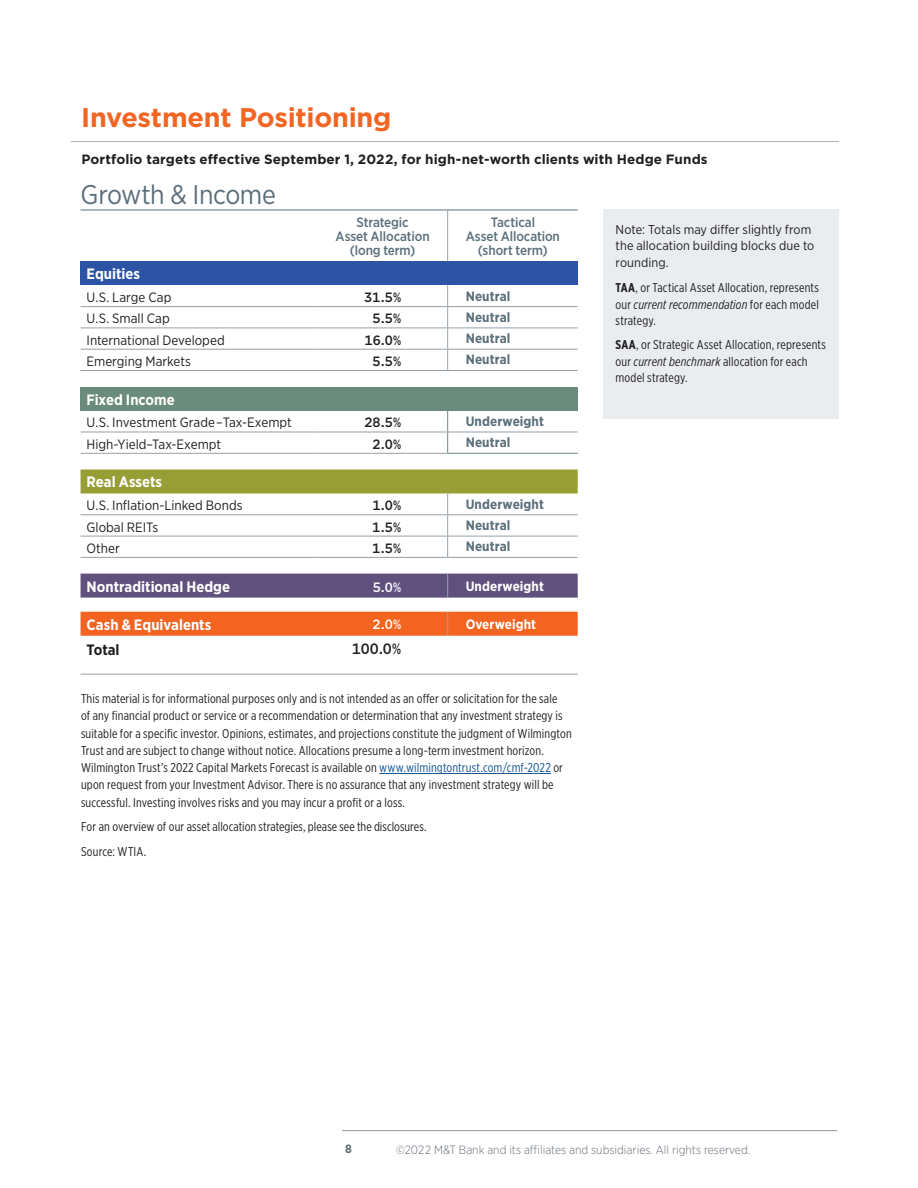
<style>
.page{position:relative;width:918px;height:1188px;background:#fff}
.page>*{position:absolute;margin:0;border:0;box-sizing:border-box;transform-origin:0 0}
.footnotes{font:700 27px "Gotham";letter-spacing:-.01em;color:#f26522}
.footnotes-2{font:27px "Gotham Narrow";letter-spacing:-.015em;color:#5b6f7b}
.footnotes-3{font:700 15px "Gotham Narrow";color:#fff}
.footnotes-4{font:500 15px "Gotham";color:#231f20}
.footnotes-5{font:700 15px "Gotham Narrow";letter-spacing:-.005em;color:#231f20}
.footnotes-6{font:13.5px "Gotham Narrow";color:#231f20}
.footnotes-7{font:700 13.5px "Gotham";letter-spacing:.005em;color:#231f20}
.footnotes-8{font:700 13.5px "Gotham Narrow";letter-spacing:.005em;color:#5b6f7b}
.footnotes-9{font:500 13.5px/14.2px "Gotham Narrow";letter-spacing:-.01em;color:#5b6f7b;text-align:center}
.footnotes-10{font:500 13.5px "Gotham";color:#231f20}
.footnotes-11{font:700 13.5px "Gotham Narrow";letter-spacing:.005em;color:#fff}
.footnotes-12{font:500 13.5px "Gotham";color:#fff}
.footnotes-13{font:12.75px/17.2px "Gotham X Narrow";letter-spacing:.01em;color:#231f20}
.footnotes-14{font:12.75px/16.5px "Gotham Narrow";letter-spacing:.005em;color:#231f20}
.t1{font:300 12px "Gotham Narrow";color:#667079}
.t2{font:700 12px "Gotham Narrow";color:#5f6f76}
.s1{font-weight:700}
.s2{font-style:italic}
.s3{color:#145491}
</style>
<div class="page">
<hr style="left:342px;top:1130px;width:495px;height:1px;background:#939598">
<hr style="left:71px;top:141px;width:768px;height:1px;background:#b2b3b7">
<div style="left:603px;top:209px;width:236px;height:209px;background:#eaedef"></div>
<div style="left:81px;top:261px;width:497px;height:24px;background:#2d53a4"></div>
<svg style="left:81px;top:285px;width:497px;height:327px"></svg>
<div style="left:81px;top:387px;width:497px;height:24px;background:#6b8b7c"></div>
<hr style="left:81px;top:674px;width:237px;height:1px;background:#94a0a9">
<hr style="left:318px;top:674px;width:130px;height:1px;background:#94a0a9">
<hr style="left:448px;top:674px;width:130px;height:1px;background:#94a0a9">
<hr style="left:81px;top:557px;width:237px;height:1px;background:#94a0a9">
<hr style="left:447px;top:210px;width:1px;height:51px;background:#94a0a9">
<hr style="left:81px;top:306px;width:237px;height:1px;background:#94a0a9">
<hr style="left:448px;top:306px;width:130px;height:1px;background:#94a0a9">
<hr style="left:81px;top:328px;width:237px;height:1px;background:#94a0a9">
<hr style="left:448px;top:328px;width:130px;height:1px;background:#94a0a9">
<hr style="left:81px;top:349px;width:237px;height:1px;background:#94a0a9">
<hr style="left:448px;top:349px;width:130px;height:1px;background:#94a0a9">
<hr style="left:81px;top:370px;width:237px;height:1px;background:#94a0a9">
<hr style="left:448px;top:370px;width:130px;height:1px;background:#94a0a9">
<hr style="left:81px;top:432px;width:237px;height:1px;background:#94a0a9">
<hr style="left:448px;top:432px;width:130px;height:1px;background:#94a0a9">
<hr style="left:81px;top:453px;width:237px;height:1px;background:#94a0a9">
<hr style="left:447px;top:453px;width:131px;height:1px;background:#6b8b7c">
<hr style="left:448px;top:557px;width:130px;height:1px;background:#94a0a9">
<hr style="left:81px;top:210px;width:237px;height:1px;background:#5b6f7b">
<hr style="left:318px;top:210px;width:130px;height:1px;background:#5b6f7b">
<hr style="left:448px;top:210px;width:130px;height:1px;background:#5b6f7b">
<hr style="left:318px;top:306px;width:130px;height:1px;background:#94a0a9">
<hr style="left:318px;top:328px;width:130px;height:1px;background:#94a0a9">
<hr style="left:318px;top:349px;width:130px;height:1px;background:#94a0a9">
<svg style="left:447px;top:285px;width:1px;height:85px"></svg>
<hr style="left:318px;top:370px;width:130px;height:1px;background:#94a0a9">
<svg style="left:447px;top:411px;width:1px;height:42px"></svg>
<hr style="left:318px;top:432px;width:130px;height:1px;background:#94a0a9">
<hr style="left:318px;top:453px;width:129px;height:1px;background:#94a0a9">
<svg style="left:81px;top:469px;width:497px;height:88px"></svg>
<hr style="left:318px;top:557px;width:130px;height:1px;background:#94a0a9">
<div style="left:81px;top:574px;width:497px;height:24px;background:#60507d"></div>
<div style="left:81px;top:612px;width:497px;height:24px;background:#f36421"></div>
<hr style="left:379px;top:773px;width:172px;height:1px;background:#145491">
<p class="footnotes" style="left:81px;top:99px;width:312px">Investment Positioning</p>
<p class="footnotes-7" style="left:81px;top:151px;width:628px">Portfolio targets effective September 1, 2022, for high-net-worth clients with Hedge Funds</p>
<p class="footnotes-2" style="left:81px;top:178px;width:197px">Growth &amp; Income</p>
<p class="footnotes-9" style="left:336px;top:215px;width:96px">Strategic<br>Asset Allocation (long term)</p>
<p class="footnotes-9" style="left:466px;top:215px;width:96px">Tactical<br>Asset Allocation (short term)</p>
<p class="footnotes-3" style="left:87px;top:264px;width:55px">Equities</p>
<p class="footnotes-6" style="left:87px;top:289px;width:86px">U.S. Large Cap</p>
<p class="footnotes-10" style="left:364px;top:288px;width:38px">31.5%</p>
<p class="footnotes-8" style="left:466px;top:287px;width:46px">Neutral</p>
<p class="footnotes-6" style="left:87px;top:310px;width:85px">U.S. Small Cap</p>
<p class="footnotes-10" style="left:373px;top:310px;width:30px">5.5%</p>
<p class="footnotes-8" style="left:466px;top:308px;width:46px">Neutral</p>
<p class="footnotes-6" style="left:87px;top:332px;width:140px">International Developed</p>
<p class="footnotes-10" style="left:365px;top:331px;width:38px">16.0%</p>
<p class="footnotes-8" style="left:466px;top:330px;width:46px">Neutral</p>
<p class="footnotes-6" style="left:87px;top:353px;width:106px">Emerging Markets</p>
<p class="footnotes-10" style="left:373px;top:352px;width:30px">5.5%</p>
<p class="footnotes-8" style="left:466px;top:351px;width:46px">Neutral</p>
<p class="footnotes-3" style="left:87px;top:390px;width:90px">Fixed Income</p>
<p class="footnotes-6" style="left:87px;top:414px;width:207px">U.S. Investment Grade–Tax-Exempt</p>
<p class="footnotes-10" style="left:364px;top:414px;width:38px">28.5%</p>
<p class="footnotes-8" style="left:466px;top:413px;width:80px">Underweight</p>
<p class="footnotes-6" style="left:87px;top:436px;width:136px">High-Yield–Tax-Exempt</p>
<p class="footnotes-10" style="left:373px;top:435px;width:30px">2.0%</p>
<p class="footnotes-8" style="left:466px;top:434px;width:46px">Neutral</p>
<p class="footnotes-3" style="left:87px;top:473px;width:77px">Real Assets</p>
<p class="footnotes-6" style="left:87px;top:497px;width:158px">U.S. Inflation-Linked Bonds</p>
<p class="footnotes-10" style="left:372px;top:497px;width:30px">1.0%</p>
<p class="footnotes-8" style="left:466px;top:495px;width:80px">Underweight</p>
<p class="footnotes-6" style="left:87px;top:518px;width:73px">Global REITs</p>
<p class="footnotes-10" style="left:372px;top:518px;width:30px">1.5%</p>
<p class="footnotes-8" style="left:466px;top:517px;width:46px">Neutral</p>
<p class="footnotes-6" style="left:87px;top:540px;width:35px">Other</p>
<p class="footnotes-10" style="left:372px;top:539px;width:30px">1.5%</p>
<p class="footnotes-8" style="left:466px;top:538px;width:46px">Neutral</p>
<p class="footnotes-3" style="left:87px;top:577px;width:145px">Nontraditional Hedge</p>
<p class="footnotes-12" style="left:373px;top:578px;width:30px">5.0%</p>
<p class="footnotes-11" style="left:466px;top:578px;width:80px">Underweight</p>
<p class="footnotes-3" style="left:87px;top:615px;width:126px">Cash &amp; Equivalents</p>
<p class="footnotes-12" style="left:373px;top:615px;width:30px">2.0%</p>
<p class="footnotes-11" style="left:466px;top:616px;width:72px">Overweight</p>
<p class="footnotes-5" style="left:87px;top:640px;width:35px">Total</p>
<p class="footnotes-4" style="left:352px;top:639px;width:51px">100.0%</p>
<p class="footnotes-14" style="left:616px;top:221px;width:200px">Note: Totals may differ slightly from the allocation building blocks due to rounding.</p>
<p class="footnotes-13" style="left:616px;top:279px;width:205px;line-height:16.5px;text-align:justify"><span class="s1">TAA</span>, or Tactical Asset Allocation, represents our <span class="s2">current recommendation</span> for each model strategy.</p>
<p class="footnotes-13" style="left:616px;top:336px;width:212px;line-height:16.5px"><span class="s1">SAA</span>, or Strategic Asset Allocation, represents our <span class="s2">current benchmark</span> allocation for each model strategy.</p>
<p class="footnotes-13" style="left:81px;top:690px;width:492px">This material is for informational purposes only and is not intended as an offer or solicitation for the sale<br>of any financial product or service or a recommendation or determination that any investment strategy is suitable for a specific investor. Opinions, estimates, and projections constitute the judgment of Wilmington Trust and are subject to change without notice. Allocations presume a long-term investment horizon.<br>Wilmington Trust’s 2022 Capital Markets Forecast is available on <span class="s3">www.wilmingtontrust.com/cmf-2022</span> or upon request from your Investment Advisor. There is no assurance that any investment strategy will be successful. Investing involves risks and you may incur a profit or a loss.</p>
<p class="footnotes-13" style="left:81px;top:818px;width:347px">For an overview of our asset allocation strategies, please see the disclosures.</p>
<p class="footnotes-13" style="left:81px;top:843px;width:67px">Source: WTIA.</p>
<p class="t2" style="left:345px;top:1141px;width:8px">8</p>
<p class="t1" style="left:396px;top:1142px;width:356px">©2022 M&amp;T Bank and its affiliates and subsidiaries. All rights reserved.</p>
</div>
